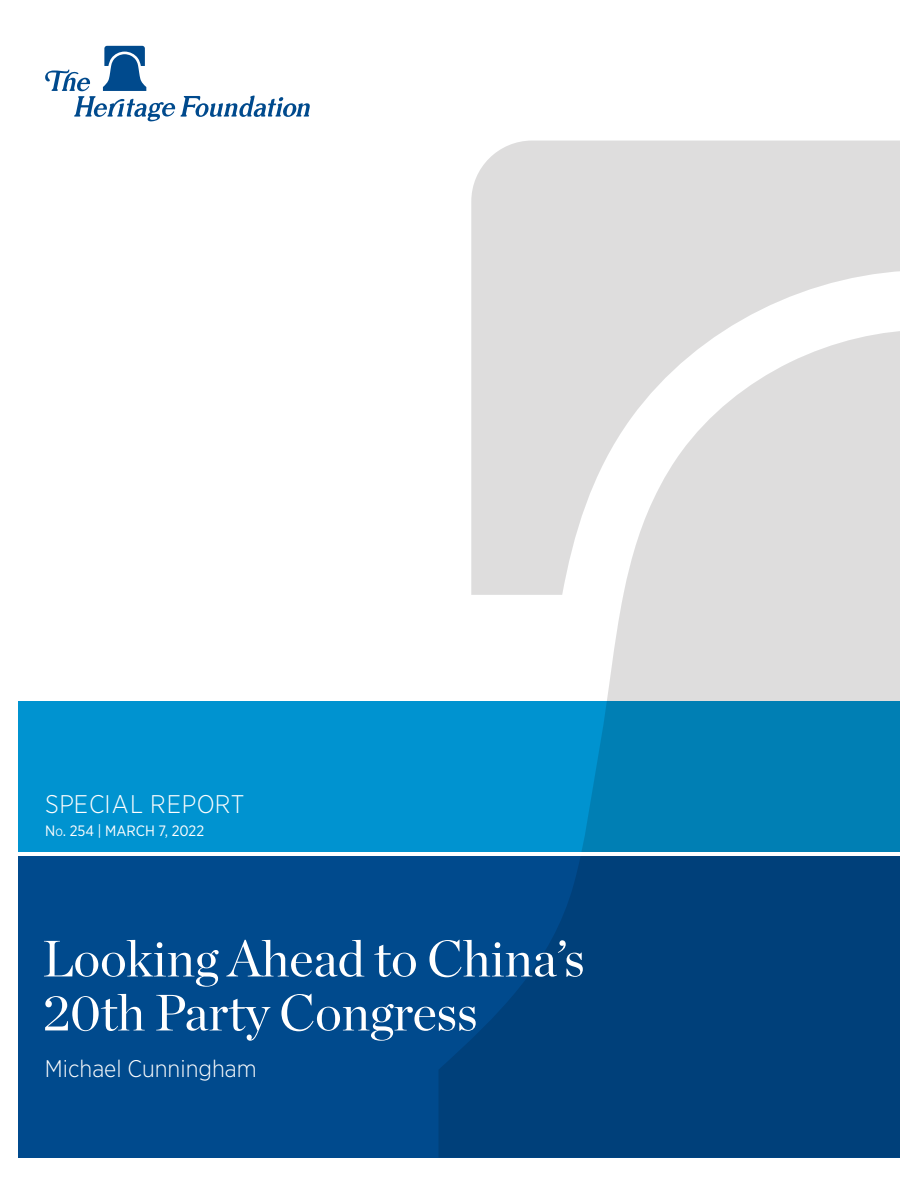
<style>
.page{position:relative;width:918px;height:1188px;background:#fff}
.page>*{position:absolute;margin:0;border:0;box-sizing:border-box;transform-origin:0 0}
.t1{font:51px/54px "Chronicle Display";color:#fff}
.Special_Report{font:300 25.5px "Gotham Narrow";letter-spacing:.02em;color:#fff}
.Author{font:300 24px "Gotham Narrow";color:#fff}
.Dateline{font:15px "Gotham Narrow";color:#fff}
.s1{font-style:inherit}
.s2{font-size:10.5px}
</style>
<div class="page">
<svg style="left:45px;top:46px;width:265px;height:75px"></svg>
<div style="left:18px;top:855px;width:882px;height:303px;background:#004a8d"></div>
<div style="left:18px;top:702px;width:882px;height:150px;background:#0093d0"></div>
<svg style="left:471px;top:141px;width:429px;height:189px;background:#e0e0e0"></svg>
<svg style="left:439px;top:330px;width:461px;height:828px"></svg>
<hr style="left:18px;top:852px;width:882px;height:3px;background:#fff">
<p class="Special_Report" style="left:45px;top:788px;width:201px">SPECIAL REPORT</p>
<p class="Dateline" style="left:45px;top:821px;width:161px"><span class="s1">N</span><span class="s2">o</span><span class="s1">.</span> 254 | MARCH 7, 2022</p>
<p class="t1" style="left:42px;top:928px;width:544px">Looking Ahead to China’s<br>20th Party Congress</p>
<p class="Author" style="left:45px;top:1054px;width:213px">Michael Cunningham</p>
</div>
